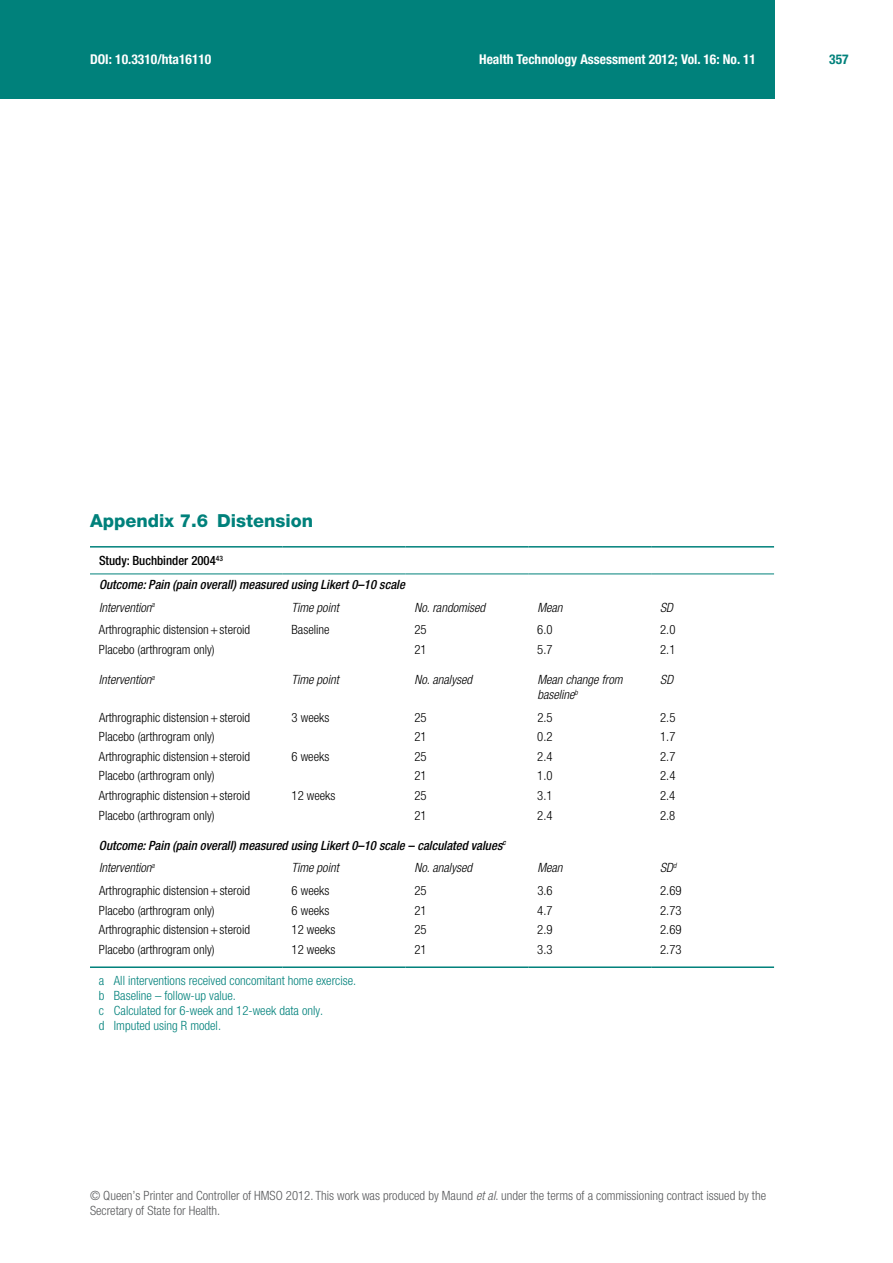
<style>
.page{position:relative;width:893px;height:1263px;background:#fff}
.page>*{position:absolute;margin:0;border:0;box-sizing:border-box;transform-origin:0 0}
.t1{font:800 18px "Helvetica Neue LT Pro";color:#00817b}
.t2{font:700 condensed 13.5px "Helvetica Neue LT Pro";color:#fff}
.t3{font:700 condensed 13.5px "Helvetica Neue LT Pro";color:#00817b}
.t4{font:300 condensed 12.75px "Helvetica Neue LT Pro";color:#000}
.t5{font:italic 500 condensed 12.75px/24.2px "Helvetica Neue LT Pro";color:#000}
.t6{font:300 condensed 12.75px/15px "Helvetica Neue LT Pro";color:#58595b}
.t7{font:300 condensed 12.75px/15px "Helvetica Neue LT Pro";color:#00817b}
.t8{font:italic 300 condensed 12.75px/15px "Helvetica Neue LT Pro";color:#000}
.s1{font-style:normal}
.s2{font-weight:300}
.s3{font-style:italic}
</style>
<div class="page">
<div style="left:0;top:0;width:774px;height:99px;background:#00817b"></div>
<hr style="left:90px;top:546px;width:193px;height:2px;background:#00817b">
<hr style="left:283px;top:546px;width:122px;height:2px;background:#00817b">
<hr style="left:405px;top:546px;width:123px;height:2px;background:#00817b">
<hr style="left:528px;top:546px;width:123px;height:2px;background:#00817b">
<hr style="left:651px;top:546px;width:123px;height:2px;background:#00817b">
<hr style="left:90px;top:573px;width:193px;height:1px;background:#00817b">
<hr style="left:283px;top:573px;width:122px;height:1px;background:#00817b">
<hr style="left:405px;top:573px;width:123px;height:1px;background:#00817b">
<hr style="left:528px;top:573px;width:123px;height:1px;background:#00817b">
<hr style="left:651px;top:573px;width:123px;height:1px;background:#00817b">
<hr style="left:90px;top:966px;width:193px;height:2px;background:#00817b">
<hr style="left:283px;top:966px;width:122px;height:2px;background:#00817b">
<hr style="left:405px;top:966px;width:123px;height:2px;background:#00817b">
<hr style="left:528px;top:966px;width:123px;height:2px;background:#00817b">
<hr style="left:651px;top:966px;width:123px;height:2px;background:#00817b">
<p class="t2" style="left:90px;top:51px;width:123px">DOI: 10.3310/hta16110</p>
<p class="t2" style="left:479px;top:51px;width:278px">Health Technology Assessment 2012; Vol. 16: No. 11</p>
<p class="t3" style="left:829px;top:51px;width:21px">357</p>
<h1 class="t1" style="left:90px;top:509px;width:225px">Appendix 7.6 Distension</h1>
<p class="t5" style="left:99px;top:548px;width:307px"><span class="s1">Study: Buchbinder 2004</span><sup>43<br></sup>Outcome: Pain (pain overall) measured using Likert 0–10 scale</p>
<p class="t8" style="left:99px;top:600px;width:57px">Intervention<sup>a</sup></p>
<p class="t8" style="left:292px;top:600px;width:49px">Time point</p>
<p class="t8" style="left:414px;top:600px;width:72px">No. randomised</p>
<p class="t8" style="left:537px;top:600px;width:27px">Mean</p>
<p class="t8" style="left:660px;top:600px;width:14px">SD</p>
<p class="t4" style="left:99px;top:622px;width:153px">Arthrographic distension+steroid</p>
<p class="t4" style="left:292px;top:622px;width:39px">Baseline</p>
<p class="t4" style="left:414px;top:622px;width:14px">25</p>
<p class="t4" style="left:537px;top:622px;width:17px">6.0</p>
<p class="t4" style="left:660px;top:622px;width:17px">2.0</p>
<p class="t4" style="left:99px;top:642px;width:117px">Placebo (arthrogram only)</p>
<p class="t4" style="left:414px;top:642px;width:14px">21</p>
<p class="t4" style="left:537px;top:642px;width:17px">5.7</p>
<p class="t4" style="left:660px;top:642px;width:17px">2.1</p>
<p class="t8" style="left:99px;top:672px;width:57px">Intervention<sup>a</sup></p>
<p class="t8" style="left:292px;top:672px;width:49px">Time point</p>
<p class="t8" style="left:414px;top:672px;width:59px">No. analysed</p>
<p class="t8" style="left:537px;top:672px;width:87px">Mean change from baseline<sup>b</sup></p>
<p class="t8" style="left:660px;top:672px;width:14px">SD</p>
<p class="t4" style="left:99px;top:710px;width:153px">Arthrographic distension+steroid</p>
<p class="t4" style="left:292px;top:710px;width:39px">3 weeks</p>
<p class="t4" style="left:414px;top:710px;width:14px">25</p>
<p class="t4" style="left:537px;top:710px;width:17px">2.5</p>
<p class="t4" style="left:660px;top:710px;width:17px">2.5</p>
<p class="t4" style="left:99px;top:729px;width:117px">Placebo (arthrogram only)</p>
<p class="t4" style="left:414px;top:729px;width:14px">21</p>
<p class="t4" style="left:537px;top:729px;width:17px">0.2</p>
<p class="t4" style="left:660px;top:729px;width:17px">1.7</p>
<p class="t4" style="left:99px;top:749px;width:153px">Arthrographic distension+steroid</p>
<p class="t4" style="left:292px;top:749px;width:39px">6 weeks</p>
<p class="t4" style="left:414px;top:749px;width:14px">25</p>
<p class="t4" style="left:537px;top:749px;width:17px">2.4</p>
<p class="t4" style="left:660px;top:749px;width:17px">2.7</p>
<p class="t4" style="left:99px;top:768px;width:117px">Placebo (arthrogram only)</p>
<p class="t4" style="left:414px;top:768px;width:14px">21</p>
<p class="t4" style="left:537px;top:768px;width:17px">1.0</p>
<p class="t4" style="left:660px;top:768px;width:17px">2.4</p>
<p class="t4" style="left:99px;top:788px;width:153px">Arthrographic distension+steroid</p>
<p class="t4" style="left:292px;top:788px;width:45px">12 weeks</p>
<p class="t4" style="left:414px;top:788px;width:14px">25</p>
<p class="t4" style="left:537px;top:788px;width:17px">3.1</p>
<p class="t4" style="left:660px;top:788px;width:17px">2.4</p>
<p class="t4" style="left:99px;top:808px;width:117px">Placebo (arthrogram only)</p>
<p class="t4" style="left:414px;top:808px;width:14px">21</p>
<p class="t4" style="left:537px;top:808px;width:17px">2.4</p>
<p class="t4" style="left:660px;top:808px;width:17px">2.8</p>
<p class="t5" style="left:99px;top:834px;width:408px;line-height:22.6px">Outcome: Pain (pain overall) measured using Likert 0–10 scale – calculated values<sup>c<br></sup><span class="s2">Intervention</span><sup>a</sup></p>
<p class="t8" style="left:292px;top:860px;width:49px">Time point</p>
<p class="t8" style="left:414px;top:860px;width:59px">No. analysed</p>
<p class="t8" style="left:537px;top:860px;width:27px">Mean</p>
<p class="t8" style="left:660px;top:860px;width:18px">SD<sup>d</sup></p>
<p class="t4" style="left:99px;top:883px;width:153px">Arthrographic distension+steroid</p>
<p class="t4" style="left:292px;top:883px;width:39px">6 weeks</p>
<p class="t4" style="left:414px;top:883px;width:14px">25</p>
<p class="t4" style="left:537px;top:883px;width:17px">3.6</p>
<p class="t4" style="left:660px;top:883px;width:23px">2.69</p>
<p class="t4" style="left:99px;top:903px;width:117px">Placebo (arthrogram only)</p>
<p class="t4" style="left:292px;top:903px;width:39px">6 weeks</p>
<p class="t4" style="left:414px;top:903px;width:14px">21</p>
<p class="t4" style="left:537px;top:903px;width:17px">4.7</p>
<p class="t4" style="left:660px;top:903px;width:23px">2.73</p>
<p class="t4" style="left:99px;top:922px;width:153px">Arthrographic distension+steroid</p>
<p class="t4" style="left:292px;top:922px;width:45px">12 weeks</p>
<p class="t4" style="left:414px;top:922px;width:14px">25</p>
<p class="t4" style="left:537px;top:922px;width:17px">2.9</p>
<p class="t4" style="left:660px;top:922px;width:23px">2.69</p>
<p class="t4" style="left:99px;top:942px;width:117px">Placebo (arthrogram only)</p>
<p class="t4" style="left:292px;top:942px;width:45px">12 weeks</p>
<p class="t4" style="left:414px;top:942px;width:14px">21</p>
<p class="t4" style="left:537px;top:942px;width:17px">3.3</p>
<p class="t4" style="left:660px;top:942px;width:23px">2.73</p>
<p class="t7" style="left:99px;top:973px;width:259px">a All interventions received concomitant home exercise. b Baseline – follow-up value.<br>c Calculated for 6-week and 12-week data only.<br>d Imputed using R model.</p>
<p class="t6" style="left:90px;top:1188px;width:678px">© Queen’s Printer and Controller of HMSO 2012. This work was produced by Maund <span class="s3">et al</span>. under the terms of a commissioning contract issued by the<br>Secretary of State for Health.</p>
</div>
